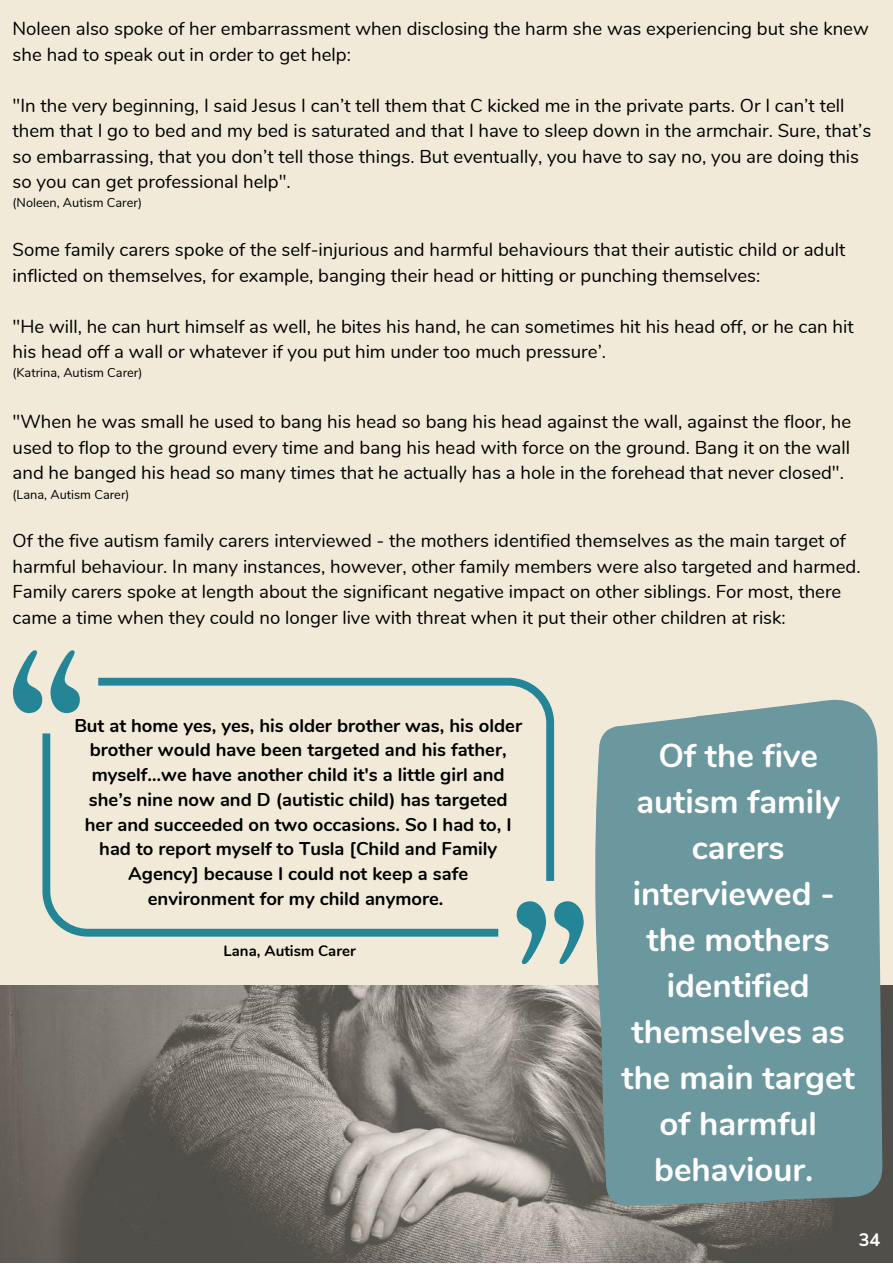
<style>
.page{position:relative;width:893px;height:1264px;background:#fff}
.page>*{position:absolute;margin:0;border:0;box-sizing:border-box;transform-origin:0 0}
.t1{font:700 33px/46px "Nunito";color:#fff;text-align:center}
.t2{font:18.6px/25.5px "Nunito";color:#000}
.t3{font:700 18.45px/24.8px "Nunito";color:#000;text-align:center}
.t4{font:700 18px "Nunito";color:#fff}
.t5{font:700 15px "Nunito";color:#000}
.t6{font:12.75px "Nunito";color:#000}
</style>
<div class="page">
<div style="left:0;top:0;width:892px;height:1262px;background:#f1ead9"></div>
<svg style="left:42px;top:733px;width:456px;height:203px"></svg>
<svg style="left:98px;top:677px;width:456px;height:203px"></svg>
<svg style="left:50px;top:650px;width:30px;height:63px"></svg>
<svg style="left:13px;top:650px;width:29px;height:63px"></svg>
<svg style="left:516px;top:901px;width:30px;height:63px"></svg>
<svg style="left:554px;top:901px;width:29px;height:63px"></svg>
<img style="left:0;top:985px;width:892px;height:277px">
<svg style="left:594px;top:719px;width:203px;height:486px;background:#78989b"></svg>
<div style="left:621px;top:730px;width:55px;height:469px;background:#6b989f"></div>
<div style="left:635px;top:743px;width:40px;height:406px;background:#6b989f"></div>
<svg style="left:676px;top:699px;width:206px;height:503px;background:#789ea3"></svg>
<div style="left:704px;top:720px;width:160px;height:475px;background:#6b989f"></div>
<div style="left:717px;top:733px;width:121px;height:412px;background:#6b989f"></div>
<div style="left:759px;top:723px;width:77px;height:452px;background:#6b989f"></div>
<p class="t2" style="left:13px;top:17px;width:857px">Noleen also spoke of her embarrassment when disclosing the harm she was experiencing but she knew she had to speak out in order to get help:</p>
<p class="t2" style="left:13px;top:93px;width:860px">"In the very beginning, I said Jesus I can’t tell them that C kicked me in the private parts. Or I can’t tell them that I go to bed and my bed is saturated and that I have to sleep down in the armchair. Sure, that’s so embarrassing, that you don’t tell those things. But eventually, you have to say no, you are doing this so you can get professional help".</p>
<p class="t6" style="left:13px;top:195px;width:131px">(Noleen, Autism Carer)</p>
<p class="t2" style="left:13px;top:237px;width:834px">Some family carers spoke of the self-injurious and harmful behaviours that their autistic child or adult inflicted on themselves, for example, banging their head or hitting or punching themselves:</p>
<p class="t2" style="left:13px;top:314px;width:842px">"He will, he can hurt himself as well, he bites his hand, he can sometimes hit his head off, or he can hit his head off a wall or whatever if you put him under too much pressure’.</p>
<p class="t6" style="left:13px;top:364px;width:131px">(Katrina, Autism Carer)</p>
<p class="t2" style="left:13px;top:409px;width:840px;text-align:justify">"When he was small he used to bang his head so bang his head against the wall, against the floor, he used to flop to the ground every time and bang his head with force on the ground. Bang it on the wall and he banged his head so many times that he actually has a hole in the forehead that never closed".</p>
<p class="t6" style="left:13px;top:485px;width:118px">(Lana, Autism Carer)</p>
<p class="t2" style="left:13px;top:528px;width:849px">Of the five autism family carers interviewed - the mothers identified themselves as the main target of harmful behaviour. In many instances, however, other family members were also targeted and harmed.<br>Family carers spoke at length about the significant negative impact on other siblings. For most, there came a time when they could no longer live with threat when it put their other children at risk:</p>
<p class="t3" style="left:74px;top:713px;width:449px">But at home yes, yes, his older brother was, his older brother would have been targeted and his father, myself…we have another child it's a little girl and she’s nine now and D (autistic child) has targeted her and succeeded on two occasions. So I had to, I had to report myself to Tusla [Child and Family Agency] because I could not keep a safe environment for my child anymore.</p>
<p class="t5" style="left:223px;top:940px;width:134px">Lana, Autism Carer</p>
<h1 class="t1" style="left:621px;top:732px;width:235px">Of the five autism family carers interviewed - the mothers identified themselves as the main target of harmful behaviour.</h1>
<p class="t4" style="left:858px;top:1228px;width:23px">34</p>
</div>
